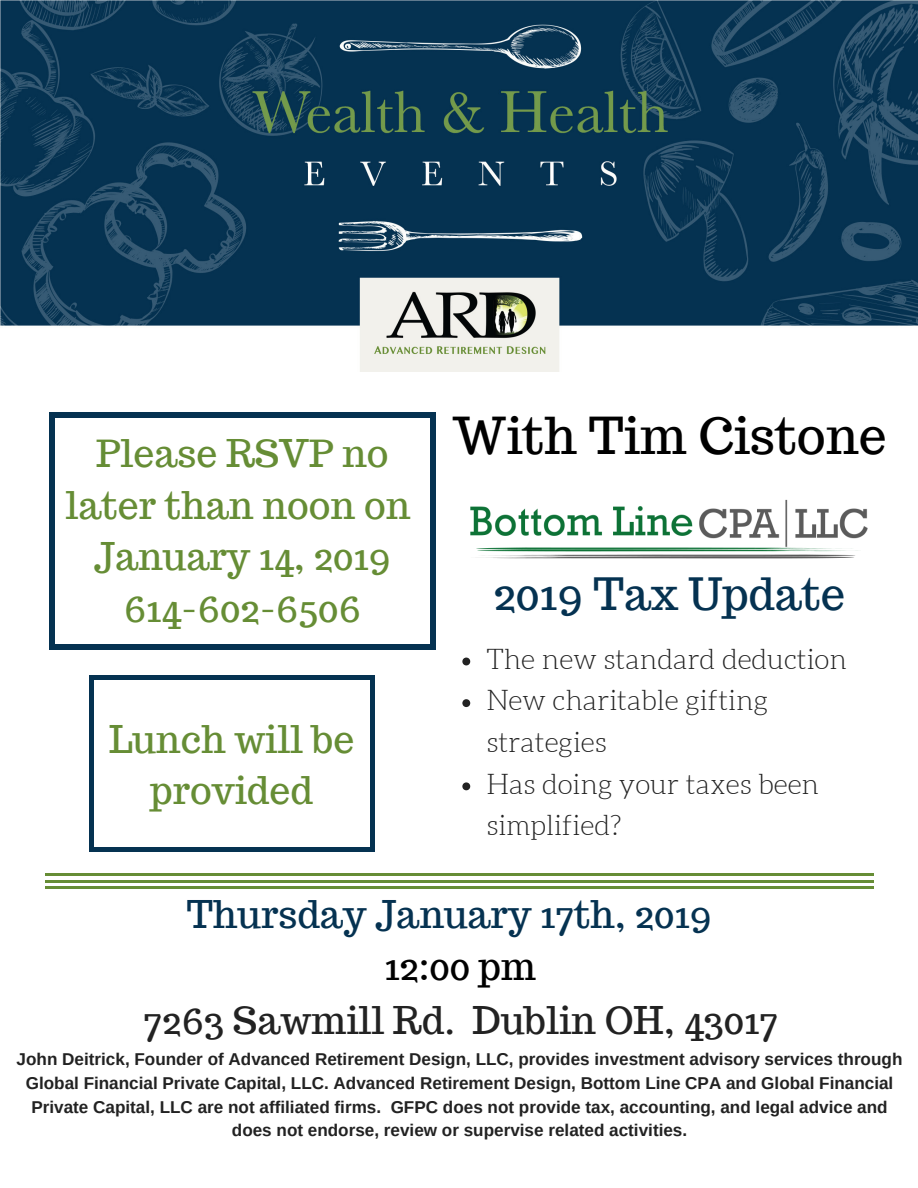
<style>
.page{position:relative;width:918px;height:1188px;background:#fff}
.page>*{position:absolute;margin:0;border:0;box-sizing:border-box;transform-origin:0 0}
.t1{font:49.8px "Trocchi";color:#000}
.t2{font:43.65px "Trocchi";color:#053251}
.t3{font:37.35px/51.8px "Trocchi";color:#668d35;text-align:center}
.t4{font:37.35px "Trocchi";color:#222}
.t5{font:37.35px "Trocchi";color:#053251}
.t6{font:37.35px "Trocchi";color:#000}
.t7{font:300 28.05px/41.7px "Aleo";color:#222}
.t8{font:700 17.1px/23.7px "Arimo";color:#222;text-align:center}
</style>
<div class="page">
<img style="left:0;top:0;width:918px;height:371px">
<svg style="left:462px;top:658px;width:8px;height:7px"></svg>
<svg style="left:462px;top:699px;width:8px;height:8px"></svg>
<svg style="left:462px;top:782px;width:8px;height:8px"></svg>
<svg style="left:431px;top:644px;width:5px;height:6px"></svg>
<div style="left:49px;top:418px;width:6px;height:226px;background:#053251"></div>
<svg style="left:49px;top:644px;width:5px;height:6px"></svg>
<div style="left:430px;top:418px;width:6px;height:226px;background:#053251"></div>
<div style="left:54px;top:644px;width:377px;height:6px;background:#053251"></div>
<svg style="left:431px;top:412px;width:5px;height:6px"></svg>
<svg style="left:49px;top:412px;width:5px;height:6px"></svg>
<div style="left:54px;top:412px;width:377px;height:6px;background:#053251"></div>
<svg style="left:370px;top:847px;width:4px;height:4px"></svg>
<hr style="left:89px;top:679px;width:4px;height:168px;background:#053251">
<svg style="left:89px;top:847px;width:4px;height:4px"></svg>
<hr style="left:370px;top:679px;width:4px;height:168px;background:#053251">
<hr style="left:93px;top:847px;width:277px;height:4px;background:#053251">
<svg style="left:370px;top:675px;width:4px;height:4px"></svg>
<svg style="left:89px;top:675px;width:4px;height:4px"></svg>
<div style="left:93px;top:675px;width:277px;height:5px;background:#053251"></div>
<hr style="left:45px;top:874px;width:829px;height:2px;background:#668d35">
<hr style="left:45px;top:880px;width:829px;height:3px;background:#668d35">
<hr style="left:45px;top:887px;width:829px;height:2px;background:#668d35">
<img style="left:470px;top:499px;width:398px;height:60px">
<h3 class="t3" style="left:66px;top:427px;width:346px">Please RSVP no later than noon on<br>January 14, 2019<br>614-602-6506</h3>
<h3 class="t3" style="left:109px;top:713px;width:247px">Lunch will be provided</h3>
<h1 class="t1" style="left:452px;top:403px;width:436px">With Tim Cistone</h1>
<h2 class="t2" style="left:493px;top:565px;width:353px">2019 Tax Update</h2>
<h3 class="t7" style="left:486px;top:638px;width:362px">The new standard deduction<br>New charitable gifting strategies<br>Has doing your taxes been simplified?</h3>
<h3 class="t5" style="left:187px;top:890px;width:527px">Thursday January 17th, 2019</h3>
<h3 class="t6" style="left:384px;top:942px;width:153px">12:00 pm</h3>
<h3 class="t4" style="left:143px;top:996px;width:636px">7263 Sawmill Rd. Dublin OH, 43017</h3>
<p class="t8" style="left:17px;top:1048px;width:887px">John Deitrick, Founder of Advanced Retirement Design, LLC, provides investment advisory services through Global Financial Private Capital, LLC. Advanced Retirement Design, Bottom Line CPA and Global Financial Private Capital, LLC are not affiliated firms. GFPC does not provide tax, accounting, and legal advice and does not endorse, review or supervise related activities.</p>
</div>
